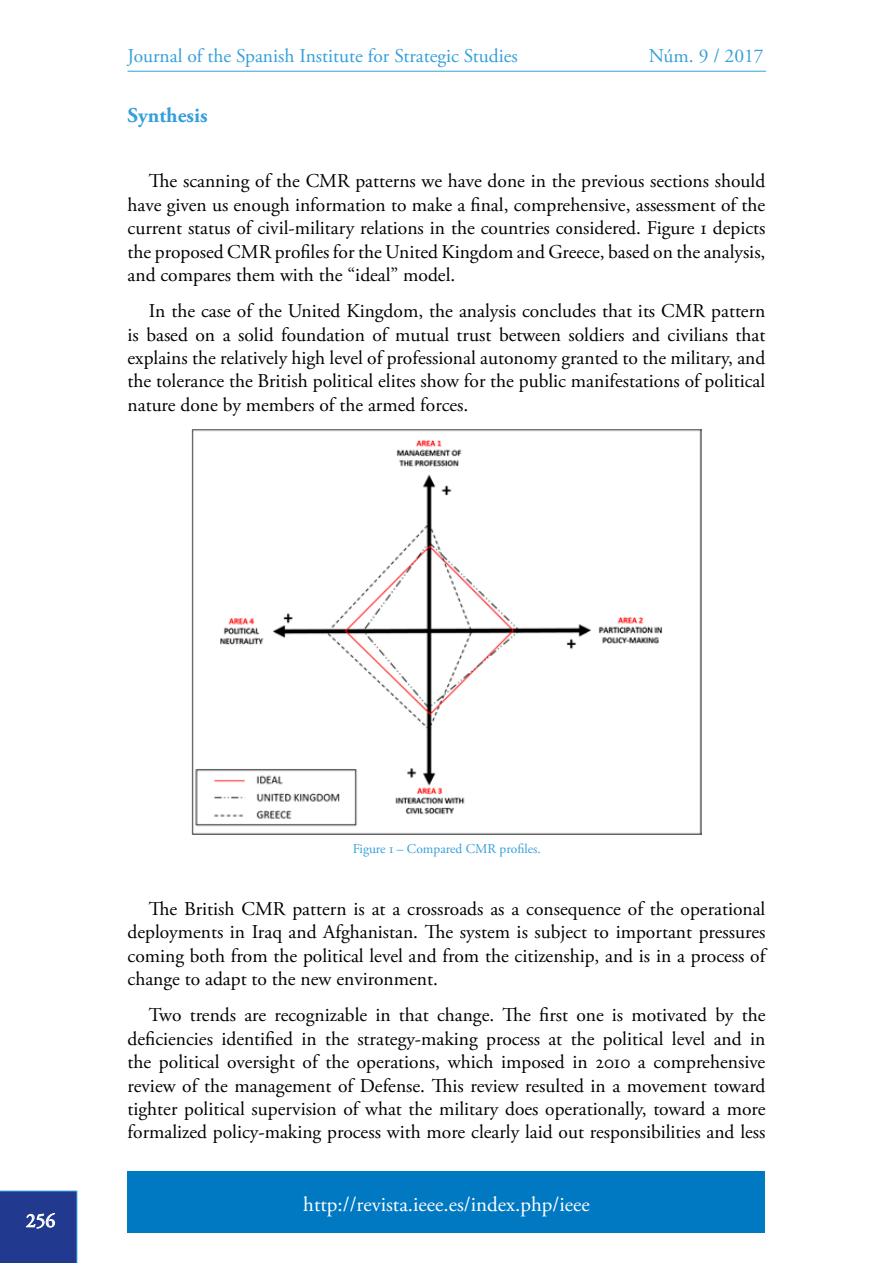
<style>
.page{position:relative;width:893px;height:1263px;background:#fff}
.page>*{position:absolute;margin:0;border:0;box-sizing:border-box;transform-origin:0 0}
.t1{font:21px "Adobe Garamond Pro";color:#fff}
.IEEE_Apartado1{font:700 21px "Adobe Garamond Pro";color:#359fda}
.IEEE_parrafoNormal{font:19.5px/23.4px "Adobe Garamond Pro";color:#000;text-align:justify}
.t2{font:19.5px "Adobe Garamond Pro";color:#359fda}
.t3{font:19.5px "Adobe Garamond Pro";color:#fff}
.IEEE_pieFoto{font:13.5px "Adobe Garamond Pro";color:#359fda}
</style>
<div class="page">
<div style="left:128px;top:1171px;width:637px;height:62px;background:#0079c2"></div>
<svg style="left:0;top:1191px;width:77px;height:72px;background:#274193"></svg>
<hr style="left:128px;top:71px;width:638px;height:1px;background:#359fda">
<img style="left:192px;top:429px;width:510px;height:406px">
<p class="t2" style="left:128px;top:44px;width:392px">Journal of the Spanish Institute for Strategic Studies</p>
<p class="t2" style="left:649px;top:44px;width:116px">Núm. 9 / 2017</p>
<p class="IEEE_Apartado1" style="left:128px;top:103px;width:82px">Synthesis</p>
<p class="IEEE_parrafoNormal" style="left:128px;top:170px;width:639px;text-indent:21px">The scanning of the CMR patterns we have done in the previous sections should have given us enough information to make a final, comprehensive, assessment of the current status of civil-military relations in the countries considered. Figure 1 depicts the proposed CMR profiles for the United Kingdom and Greece, based on the analysis, and compares them with the “ideal” model.</p>
<p class="IEEE_parrafoNormal" style="left:128px;top:300px;width:639px;text-indent:21px">In the case of the United Kingdom, the analysis concludes that its CMR pattern is based on a solid foundation of mutual trust between soldiers and civilians that explains the relatively high level of professional autonomy granted to the military, and the tolerance the British political elites show for the public manifestations of political nature done by members of the armed forces.</p>
<p class="t3" style="left:26px;top:1209px;width:31px">256</p>
<p class="IEEE_pieFoto" style="left:353px;top:841px;width:190px">Figure 1 – Compared CMR profiles.</p>
<p class="IEEE_parrafoNormal" style="left:128px;top:898px;width:639px;text-indent:21px">The British CMR pattern is at a crossroads as a consequence of the operational deployments in Iraq and Afghanistan. The system is subject to important pressures coming both from the political level and from the citizenship, and is in a process of change to adapt to the new environment.</p>
<p class="IEEE_parrafoNormal" style="left:128px;top:1004px;width:639px;text-indent:21px">Two trends are recognizable in that change. The first one is motivated by the deficiencies identified in the strategy-making process at the political level and in the political oversight of the operations, which imposed in 2010 a comprehensive review of the management of Defense. This review resulted in a movement toward tighter political supervision of what the military does operationally, toward a more formalized policy-making process with more clearly laid out responsibilities and less</p>
<p class="t1" style="left:303px;top:1191px;width:288px">http://revista.ieee.es/index.php/ieee</p>
</div>
